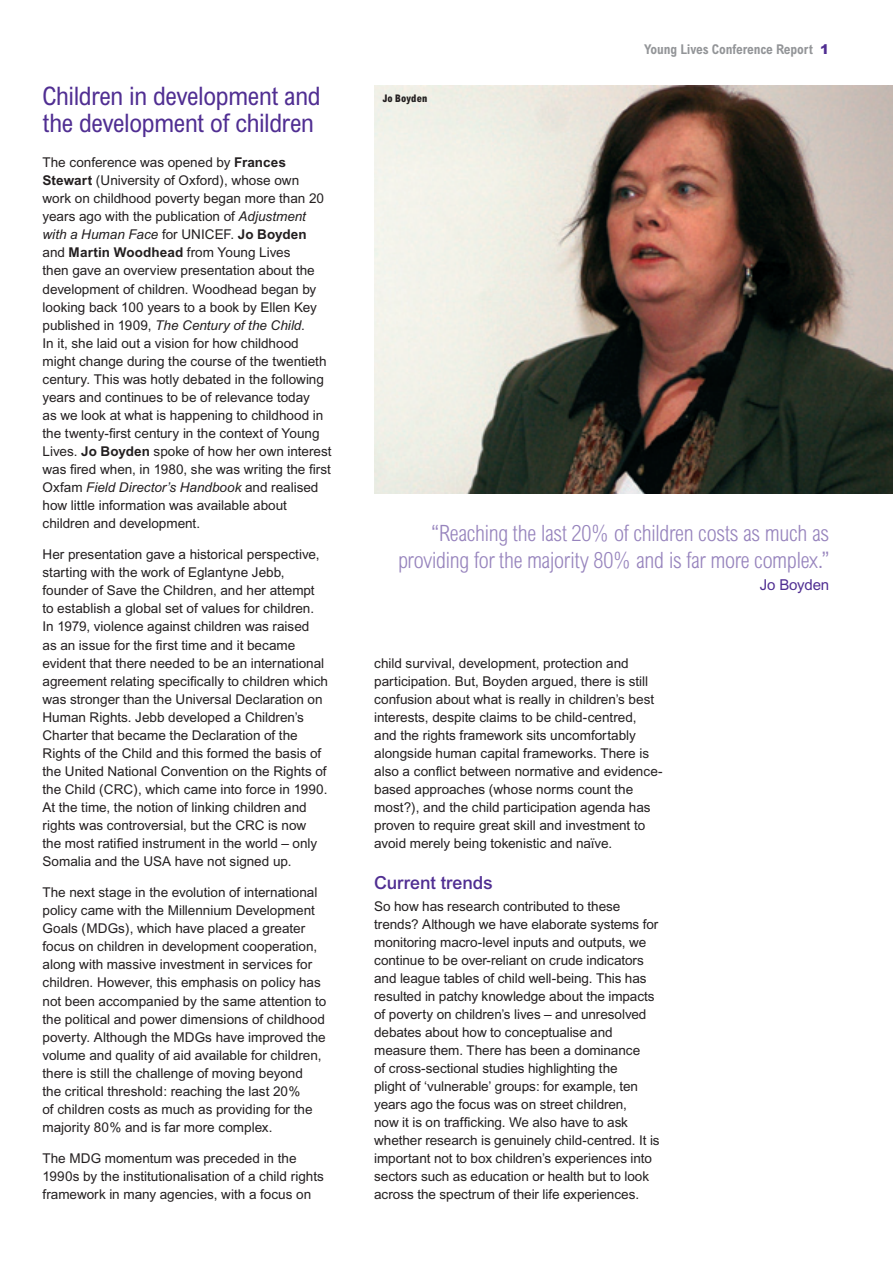
<style>
.page{position:relative;width:893px;height:1263px;background:#fff}
.page>*{position:absolute;margin:0;border:0;box-sizing:border-box;transform-origin:0 0}
.t1{font:condensed 25.5px/27.2px "Arial";letter-spacing:-.015em;color:#502e92}
.t2{font:300 condensed 22.5px/27px "Arial";letter-spacing:-.015em;color:#9784bd;text-align:right}
.t3{font:500 18px "Arial";letter-spacing:-.005em;color:#502e92}
.t4{font:15px "Arial";letter-spacing:-.01em;color:#502e92}
.t5{font:13.5px/18px "Arial";color:#231f20}
.t6{font:700 condensed 13.5px "Arial";letter-spacing:-.01em;color:#939598}
.t7{font:800 condensed 10.5px "Arial";letter-spacing:.015em;color:#231f20}
.s1{font-weight:700}
.s2{font-style:italic}
.s3{font-weight:900;font-stretch:normal;color:#502e92}
</style>
<div class="page">
<img style="left:374px;top:85px;width:519px;height:408px">
<h1 class="t1" style="left:43px;top:82px;width:280px">Children in development and the development of children</h1>
<p class="t5" style="left:43px;top:153px;width:291px">The conference was opened by <span class="s1">Frances Stewart</span> (University of Oxford), whose own<br>work on childhood poverty began more than 20 years ago with the publication of <span class="s2">Adjustment with a Human Face</span> for UNICEF. <span class="s1">Jo Boyden </span>and <span class="s1">Martin Woodhead</span> from Young Lives<br>then gave an overview presentation about the development of children. Woodhead began by looking back 100 years to a book by Ellen Key published in 1909, <span class="s2">The Century of the Child</span>.<br>In it, she laid out a vision for how childhood might change during the course of the twentieth century. This was hotly debated in the following years and continues to be of relevance today<br>as we look at what is happening to childhood in the twenty-first century in the context of Young Lives. <span class="s1">Jo Boyden</span> spoke of how her own interest was fired when, in 1980, she was writing the first Oxfam <span class="s2">Field Director’s Handbook</span> and realised how little information was available about children and development.</p>
<p class="t5" style="left:43px;top:545px;width:287px">Her presentation gave a historical perspective, starting with the work of Eglantyne Jebb, founder of Save the Children, and her attempt to establish a global set of values for children.<br>In 1979, violence against children was raised<br>as an issue for the first time and it became evident that there needed to be an international agreement relating specifically to children which was stronger than the Universal Declaration on Human Rights. Jebb developed a Children’s Charter that became the Declaration of the Rights of the Child and this formed the basis of the United National Convention on the Rights of the Child (CRC), which came into force in 1990.<br>At the time, the notion of linking children and rights was controversial, but the CRC is now the most ratified instrument in the world – only Somalia and the USA have not signed up.</p>
<p class="t5" style="left:43px;top:883px;width:285px">The next stage in the evolution of international policy came with the Millennium Development Goals (MDGs), which have placed a greater focus on children in development cooperation, along with massive investment in services for children. However, this emphasis on policy has not been accompanied by the same attention to the political and power dimensions of childhood poverty. Although the MDGs have improved the volume and quality of aid available for children, there is still the challenge of moving beyond<br>the critical threshold: reaching the last 20%<br>of children costs as much as providing for the majority 80% and is far more complex.</p>
<p class="t5" style="left:43px;top:1149px;width:283px">The MDG momentum was preceded in the<br>1990s by the institutionalisation of a child rights framework in many agencies, with a focus on</p>
<p class="t7" style="left:383px;top:92px;width:46px">Jo Boyden</p>
<p class="t6" style="left:644px;top:41px;width:187px">Young Lives Conference Report <span class="s3">1</span></p>
<h2 class="t2" style="left:398px;top:519px;width:433px">“Reaching the last 20% of children costs as much as providing for the majority 80% and is far more complex.”</h2>
<p class="t4" style="left:760px;top:576px;width:71px">Jo Boyden</p>
<p class="t5" style="left:374px;top:654px;width:290px">child survival, development, protection and participation. But, Boyden argued, there is still confusion about what is really in children’s best interests, despite claims to be child-centred,<br>and the rights framework sits uncomfortably alongside human capital frameworks. There is also a conflict between normative and evidence&shy;based approaches (whose norms count the most?), and the child participation agenda has proven to require great skill and investment to avoid merely being tokenistic and naïve.</p>
<h3 class="t3" style="left:374px;top:872px;width:120px">Current trends</h3>
<p class="t5" style="left:374px;top:897px;width:287px">So how has research contributed to these trends? Although we have elaborate systems for monitoring macro-level inputs and outputs, we continue to be over-reliant on crude indicators and league tables of child well-being. This has resulted in patchy knowledge about the impacts of poverty on children’s lives – and unresolved debates about how to conceptualise and measure them. There has been a dominance<br>of cross-sectional studies highlighting the<br>plight of ‘vulnerable’ groups: for example, ten years ago the focus was on street children,<br>now it is on trafficking. We also have to ask whether research is genuinely child-centred. It is important not to box children’s experiences into sectors such as education or health but to look across the spectrum of their life experiences.</p>
</div>
